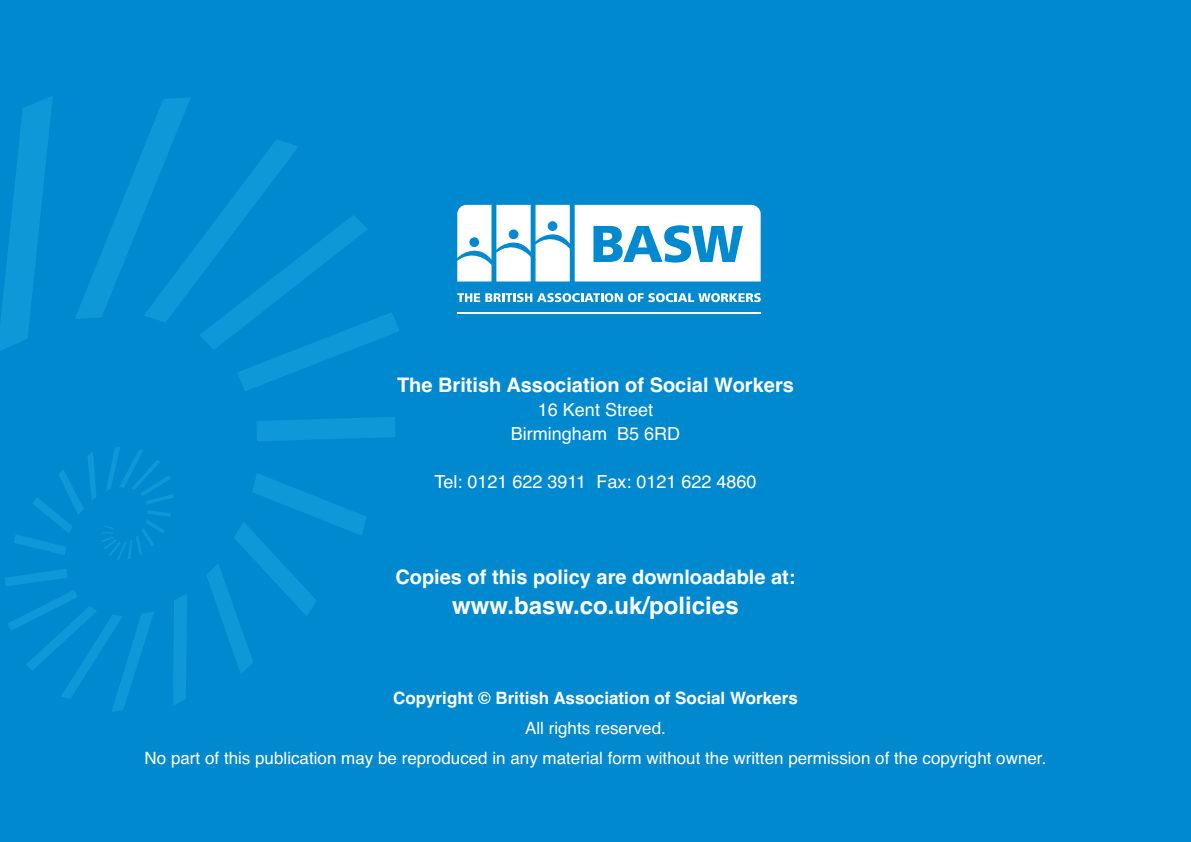
<style>
.page{position:relative;width:1191px;height:842px;background:#0089cf}
.page>*{position:absolute;margin:0;border:0;box-sizing:border-box;transform-origin:0 0}
.t1{font:700 24px "Helvetica";color:#fff}
.t2{font:700 20px "Helvetica";color:#fff}
.t3{font:18px/24px "Helvetica";color:#fff;text-align:center}
.t4{font:17px/30px "Helvetica";color:#fff;text-align:center}
.t5{font:700 17px "Helvetica";color:#fff}
</style>
<div class="page">
<hr style="left:458px;top:312px;width:303px;height:2px;background:#fff">
<svg style="left:457px;top:205px;width:303px;height:77px"></svg>
<svg style="left:457px;top:293px;width:303px;height:9px"></svg>
<p class="t2" style="left:397px;top:373px;width:398px">The British Association of Social Workers</p>
<p class="t3" style="left:511px;top:398px;width:171px">16 Kent Street<br>Birmingham B5 6RD</p>
<p class="t3" style="left:434px;top:470px;width:323px">Tel: 0121 622 3911 Fax: 0121 622 4860</p>
<p class="t2" style="left:395px;top:565px;width:402px">Copies of this policy are downloadable at:</p>
<h1 class="t1" style="left:452px;top:592px;width:288px">www.basw.co.uk/policies</h1>
<p class="t5" style="left:393px;top:688px;width:406px">Copyright © British Association of Social Workers</p>
<p class="t4" style="left:145px;top:713px;width:903px">All rights reserved.<br>No part of this publication may be reproduced in any material form without the written permission of the copyright owner.</p>
</div>
